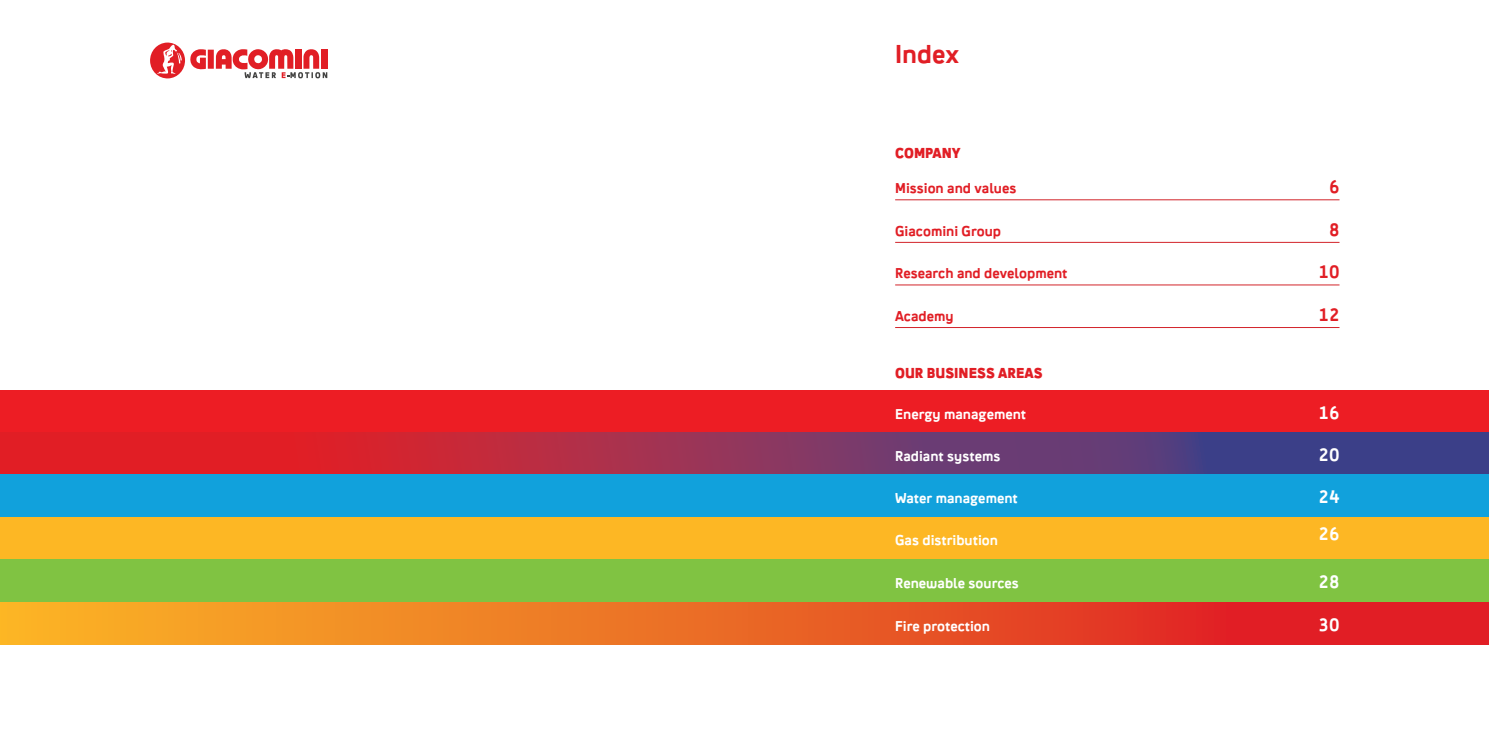
<style>
.page{position:relative;width:1489px;height:745px;background:#fff}
.page>*{position:absolute;margin:0;border:0;box-sizing:border-box;transform-origin:0 0}
.t1{font:25px "Crank 8 Plus Two Tab";color:#e11e25}
.t2{font:17.5px/37.2px "Crank 8 Plus Two Tab";color:#fff}
.t3{font:17.5px "Crank 8 Plus Two Tab";color:#e11e25}
.t4{font:13.75px "Crank 8 Plus Two Tab";color:#fff}
.t5{font:13.75px "Crank 8 Plus Two Tab";color:#e11e25}
.t6{font:13.75px "Crank 8 Plus Five Alt Tab";color:#e11e25}
</style>
<div class="page">
<div style="left:0;top:601px;width:1488px;height:43px;background:linear-gradient(to right,#f9b926,#dd0f25)"></div>
<div style="left:0;top:390px;width:1488px;height:42px;background:#ed1d24"></div>
<svg style="left:0;top:432px;width:1488px;height:42px;background:#923157"></svg>
<div style="left:0;top:474px;width:1488px;height:42px;background:#11a1dc"></div>
<div style="left:0;top:516px;width:1488px;height:43px;background:#fdb724"></div>
<div style="left:0;top:559px;width:1488px;height:42px;background:#80c342"></div>
<svg style="left:190px;top:49px;width:16px;height:21px"></svg>
<div style="left:208px;top:50px;width:6px;height:19px;background:#e11e25"></div>
<svg style="left:216px;top:49px;width:111px;height:29px"></svg>
<svg style="left:150px;top:42px;width:35px;height:37px"></svg>
<svg style="left:157px;top:44px;width:25px;height:30px"></svg>
<hr style="left:895px;top:199px;width:444px;height:1px;background:#d2232a">
<hr style="left:895px;top:242px;width:444px;height:1px;background:#d2232a">
<hr style="left:895px;top:284px;width:444px;height:1px;background:#d2232a">
<hr style="left:895px;top:327px;width:444px;height:1px;background:#d2232a">
<h1 class="t1" style="left:895px;top:38px;width:65px">Index</h1>
<p class="t6" style="left:895px;top:144px;width:67px">COMPANY</p>
<p class="t5" style="left:895px;top:179px;width:123px">Mission and values</p>
<p class="t5" style="left:895px;top:222px;width:107px">Giacomini Group</p>
<p class="t5" style="left:895px;top:265px;width:174px">Research and development</p>
<p class="t5" style="left:895px;top:307px;width:60px">Academy</p>
<p class="t6" style="left:895px;top:364px;width:149px">OUR BUSINESS AREAS</p>
<p class="t4" style="left:895px;top:405px;width:132px">Energy management</p>
<p class="t4" style="left:895px;top:447px;width:107px">Radiant systems</p>
<p class="t4" style="left:895px;top:488px;width:124px">Water management</p>
<p class="t4" style="left:895px;top:531px;width:104px">Gas distribution</p>
<p class="t4" style="left:895px;top:573px;width:125px">Renewable sources</p>
<p class="t4" style="left:895px;top:616px;width:96px">Fire protection</p>
<p class="t3" style="left:1328px;top:176px;width:12px">6</p>
<p class="t3" style="left:1328px;top:218px;width:12px">8</p>
<p class="t3" style="left:1318px;top:261px;width:23px">10</p>
<p class="t3" style="left:1318px;top:303px;width:23px">12</p>
<p class="t2" style="left:1318px;top:393px;width:22px">16</p>
<p class="t2" style="left:1318px;top:435px;width:22px">20</p>
<p class="t2" style="left:1318px;top:477px;width:22px">24<br>26</p>
<p class="t2" style="left:1318px;top:562px;width:22px">28</p>
<p class="t2" style="left:1318px;top:605px;width:22px">30</p>
</div>
